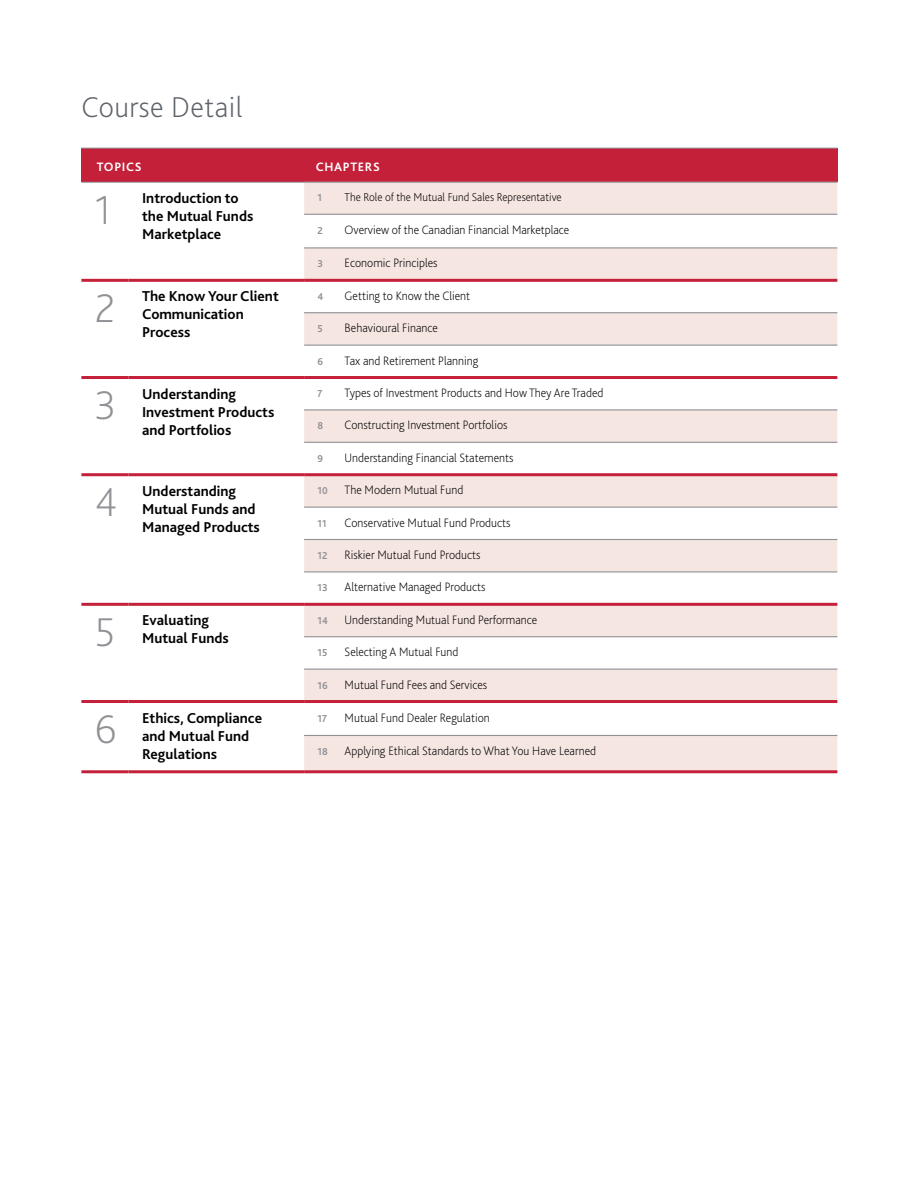
<style>
.page{position:relative;width:918px;height:1188px;background:#fff}
.page>*{position:absolute;margin:0;border:0;box-sizing:border-box;transform-origin:0 0}
.t1{font:200 42px "Bliss Pro";color:#909195}
.t2{font:200 30px "Bliss Pro";letter-spacing:.015em;color:#5f636a}
.t3{font:700 15px/18px "Bliss Pro";color:#000}
.t4{font:200 12.75px "Bliss Pro";color:#000;scale:.95 1}
.t5{font:700 12.75px "Bliss Pro";letter-spacing:.05em;color:#fff}
.t6{font:200 12px "Bliss Pro";color:#000;scale:.95 1}
.t7{font:700 10.5px "Bliss Pro";color:#909195;scale:.95 1}
</style>
<div class="page">
<div style="left:81px;top:148px;width:756px;height:34px;background:#c52039"></div>
<svg style="left:304px;top:183px;width:533px;height:587px;fill:#f6e6e1"></svg>
<svg style="left:304px;top:282px;width:533px;height:453px"></svg>
<hr style="left:304px;top:214px;width:533px;height:1px;background:#909195">
<hr style="left:304px;top:247px;width:533px;height:1px;background:#909195">
<hr style="left:304px;top:312px;width:533px;height:1px;background:#909195">
<hr style="left:304px;top:345px;width:533px;height:1px;background:#909195">
<hr style="left:304px;top:409px;width:533px;height:1px;background:#909195">
<hr style="left:304px;top:442px;width:533px;height:1px;background:#909195">
<hr style="left:304px;top:507px;width:533px;height:1px;background:#909195">
<hr style="left:304px;top:539px;width:533px;height:1px;background:#909195">
<hr style="left:304px;top:571px;width:533px;height:1px;background:#909195">
<hr style="left:304px;top:636px;width:533px;height:1px;background:#909195">
<hr style="left:304px;top:669px;width:533px;height:1px;background:#909195">
<hr style="left:304px;top:735px;width:533px;height:1px;background:#909195">
<hr style="left:81px;top:279px;width:48px;height:3px;background:#c52039">
<hr style="left:129px;top:279px;width:175px;height:3px;background:#c52039">
<hr style="left:304px;top:279px;width:533px;height:3px;background:#c52039">
<hr style="left:304px;top:700px;width:533px;height:3px;background:#c52039">
<hr style="left:81px;top:376px;width:48px;height:3px;background:#c52039">
<hr style="left:129px;top:376px;width:175px;height:3px;background:#c52039">
<hr style="left:81px;top:770px;width:48px;height:3px;background:#c52039">
<hr style="left:129px;top:770px;width:175px;height:3px;background:#c52039">
<hr style="left:304px;top:770px;width:533px;height:3px;background:#c52039">
<hr style="left:81px;top:473px;width:48px;height:3px;background:#c52039">
<hr style="left:129px;top:473px;width:175px;height:3px;background:#c52039">
<hr style="left:81px;top:603px;width:48px;height:3px;background:#c52039">
<hr style="left:129px;top:603px;width:175px;height:3px;background:#c52039">
<hr style="left:81px;top:700px;width:48px;height:3px;background:#c52039">
<hr style="left:129px;top:700px;width:175px;height:3px;background:#c52039">
<hr style="left:304px;top:376px;width:533px;height:3px;background:#c52039">
<hr style="left:304px;top:473px;width:533px;height:3px;background:#c52039">
<hr style="left:304px;top:603px;width:533px;height:3px;background:#c52039">
<hr style="left:81px;top:148px;width:756px;height:1px;background:#909195">
<hr style="left:81px;top:182px;width:756px;height:1px;background:#909195">
<h2 class="t2" style="left:81px;top:89px;width:163px">Course Detail</h2>
<p class="t5" style="left:97px;top:159px;width:46px">TOPICS</p>
<p class="t5" style="left:316px;top:159px;width:66px">CHAPTERS</p>
<h1 class="t1" style="left:95px;top:183px;width:18px">1</h1>
<p class="t3" style="left:142px;top:189px;width:113px">Introduction to the Mutual Funds<br>Marketplace</p>
<p class="t7" style="left:318px;top:191px;width:6px">1</p>
<p class="t6" style="left:345px;top:190px;width:230px">The Role of the Mutual Fund Sales Representative</p>
<p class="t7" style="left:318px;top:224px;width:7px">2</p>
<p class="t4" style="left:345px;top:222px;width:238px">Overview of the Canadian Financial Marketplace</p>
<p class="t7" style="left:318px;top:257px;width:7px">3</p>
<p class="t4" style="left:345px;top:255px;width:99px">Economic Principles</p>
<h1 class="t1" style="left:95px;top:282px;width:22px">2</h1>
<p class="t3" style="left:142px;top:287px;width:138px">The Know Your Client<br>Communication<br>Process</p>
<p class="t7" style="left:318px;top:290px;width:8px">4</p>
<p class="t4" style="left:345px;top:288px;width:134px">Getting to Know the Client</p>
<p class="t7" style="left:318px;top:322px;width:7px">5</p>
<p class="t4" style="left:345px;top:320px;width:100px">Behavioural Finance</p>
<p class="t7" style="left:318px;top:355px;width:7px">6</p>
<p class="t4" style="left:345px;top:352px;width:142px">Tax and Retirement Planning</p>
<h1 class="t1" style="left:95px;top:379px;width:23px">3</h1>
<p class="t3" style="left:142px;top:384px;width:134px">Understanding<br>Investment Products and Portfolios</p>
<p class="t7" style="left:318px;top:387px;width:7px">7</p>
<p class="t4" style="left:345px;top:385px;width:274px">Types of Investment Products and How They Are Traded</p>
<p class="t7" style="left:318px;top:419px;width:8px">8</p>
<p class="t4" style="left:345px;top:417px;width:173px">Constructing Investment Portfolios</p>
<p class="t7" style="left:318px;top:452px;width:7px">9</p>
<p class="t4" style="left:345px;top:450px;width:179px">Understanding Financial Statements</p>
<h1 class="t1" style="left:95px;top:476px;width:24px">4</h1>
<p class="t3" style="left:142px;top:481px;width:119px">Understanding<br>Mutual Funds and<br>Managed Products</p>
<p class="t7" style="left:318px;top:484px;width:12px">10</p>
<p class="t4" style="left:345px;top:482px;width:127px">The Modern Mutual Fund</p>
<p class="t7" style="left:318px;top:517px;width:11px">11</p>
<p class="t4" style="left:345px;top:514px;width:176px">Conservative Mutual Fund Products</p>
<p class="t7" style="left:318px;top:549px;width:12px">12</p>
<p class="t4" style="left:345px;top:547px;width:145px">Riskier Mutual Fund Products</p>
<p class="t7" style="left:318px;top:581px;width:12px">13</p>
<p class="t4" style="left:345px;top:579px;width:150px">Alternative Managed Products</p>
<h1 class="t1" style="left:95px;top:606px;width:22px">5</h1>
<p class="t3" style="left:142px;top:611px;width:88px">Evaluating<br>Mutual Funds</p>
<p class="t7" style="left:318px;top:614px;width:12px">14</p>
<p class="t4" style="left:345px;top:612px;width:204px">Understanding Mutual Fund Performance</p>
<p class="t7" style="left:318px;top:646px;width:12px">15</p>
<p class="t4" style="left:345px;top:644px;width:121px">Selecting A Mutual Fund</p>
<p class="t7" style="left:318px;top:679px;width:12px">16</p>
<p class="t4" style="left:345px;top:676px;width:152px">Mutual Fund Fees and Services</p>
<h1 class="t1" style="left:95px;top:703px;width:23px">6</h1>
<p class="t3" style="left:142px;top:708px;width:121px">Ethics, Compliance and Mutual Fund<br>Regulations</p>
<p class="t7" style="left:318px;top:712px;width:11px">17</p>
<p class="t4" style="left:345px;top:710px;width:154px">Mutual Fund Dealer Regulation</p>
<p class="t7" style="left:318px;top:745px;width:12px">18</p>
<p class="t4" style="left:345px;top:743px;width:266px">Applying Ethical Standards to What You Have Learned</p>
</div>
